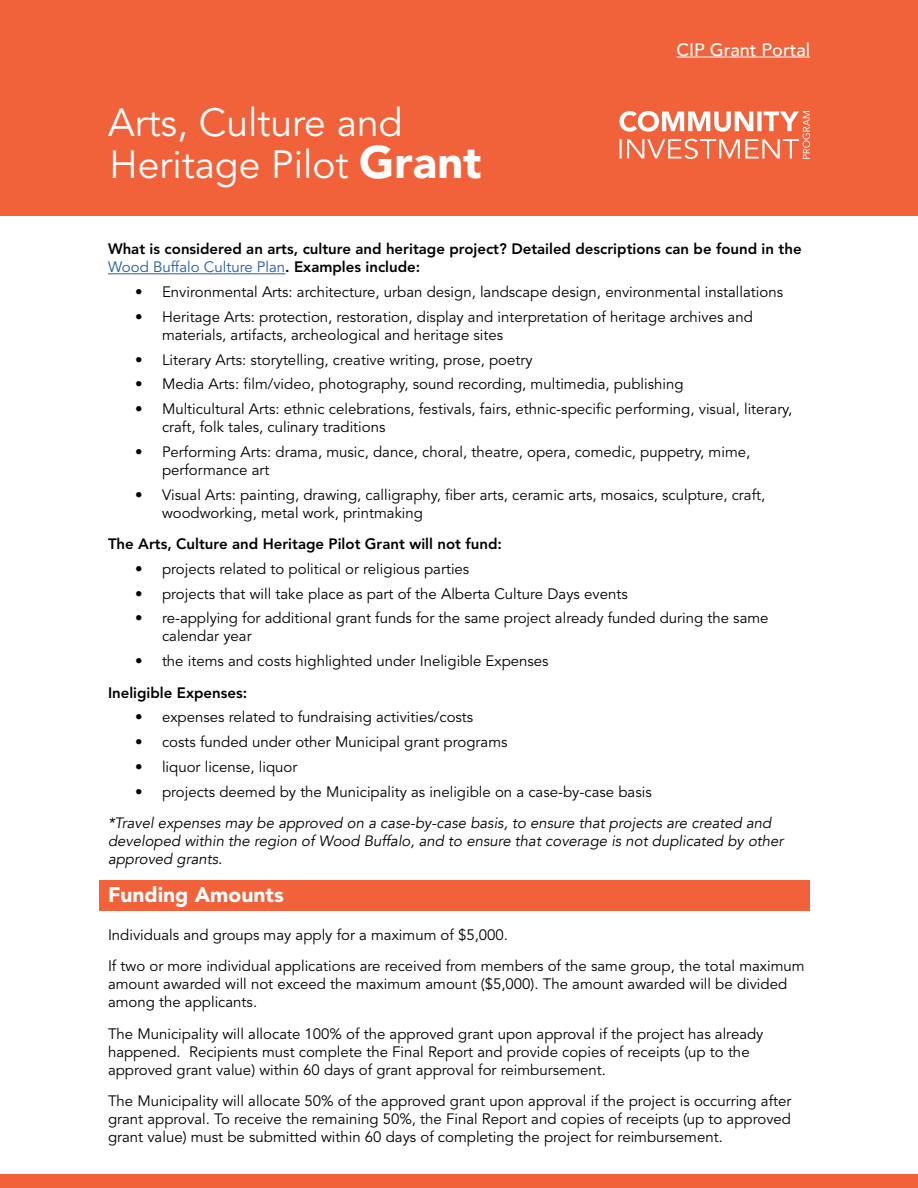
<style>
.page{position:relative;width:918px;height:1188px;background:#fff}
.page>*{position:absolute;margin:0;border:0;box-sizing:border-box;transform-origin:0 0}
.t1{font:39px/41.8px "Avenir LT Std";color:#fff}
.t2{font:900 21px "Avenir LT Std";color:#fff}
.t3{font:500 18px "Avenir";color:#fff}
.t4{font:15px/18px "Avenir LT Std";color:#000}
.t5{font:800 15px/18px "Avenir LT Std";color:#000}
.t6{font:italic 15px/18px "Avenir";color:#000}
.s1{font-weight:900;font-size:45.15px}
.s2{font-weight:400;color:#215e9e}
</style>
<div class="page">
<div style="left:99px;top:880px;width:711px;height:30px;background:#f1623b"></div>
<div style="left:0;top:0;width:918px;height:216px;background:#f1623b"></div>
<svg style="left:620px;top:111px;width:190px;height:48px"></svg>
<hr style="left:108px;top:273px;width:177px;height:1px;background:#215e9e">
<hr style="left:677px;top:57px;width:133px;height:1px;background:#fff">
<div style="left:0;top:1174px;width:918px;height:14px;background:#f1623b"></div>
<h1 class="t1" style="left:108px;top:103px;width:375px">Arts, Culture and<br>Heritage Pilot <span class="s1">Grant</span></h1>
<p class="t3" style="left:677px;top:34px;width:135px">CIP Grant Portal</p>
<p class="t5" style="left:108px;top:240px;width:695px">What is considered an arts, culture and heritage project? Detailed descriptions can be found in the<br><span class="s2">Wood Buffalo Culture Plan</span>. Examples include:</p>
<p class="t4" style="left:135px;top:283px;width:650px">• Environmental Arts: architecture, urban design, landscape design, environmental installations</p>
<p class="t4" style="left:162px;top:308px;width:592px;text-indent:-27px">• Heritage Arts: protection, restoration, display and interpretation of heritage archives and materials, artifacts, archeological and heritage sites</p>
<p class="t4" style="left:135px;top:351px;width:399px">• Literary Arts: storytelling, creative writing, prose, poetry</p>
<p class="t4" style="left:135px;top:376px;width:550px">• Media Arts: film/video, photography, sound recording, multimedia, publishing</p>
<p class="t4" style="left:162px;top:400px;width:632px;text-indent:-27px">• Multicultural Arts: ethnic celebrations, festivals, fairs, ethnic-specific performing, visual, literary, craft, folk tales, culinary traditions</p>
<p class="t4" style="left:162px;top:443px;width:590px;text-indent:-27px">• Performing Arts: drama, music, dance, choral, theatre, opera, comedic, puppetry, mime, performance art</p>
<p class="t4" style="left:162px;top:486px;width:605px;text-indent:-27px">• Visual Arts: painting, drawing, calligraphy, fiber arts, ceramic arts, mosaics, sculpture, craft, woodworking, metal work, printmaking</p>
<p class="t5" style="left:108px;top:535px;width:395px">The Arts, Culture and Heritage Pilot Grant will not fund:</p>
<p class="t4" style="left:135px;top:560px;width:336px">• projects related to political or religious parties</p>
<p class="t4" style="left:135px;top:585px;width:494px">• projects that will take place as part of the Alberta Culture Days events</p>
<p class="t4" style="left:162px;top:610px;width:608px;text-indent:-27px">• re-applying for additional grant funds for the same project already funded during the same calendar year</p>
<p class="t4" style="left:135px;top:652px;width:415px">• the items and costs highlighted under Ineligible Expenses</p>
<p class="t5" style="left:108px;top:683px;width:141px">Ineligible Expenses:</p>
<p class="t4" style="left:135px;top:709px;width:340px">• expenses related to fundraising activities/costs</p>
<p class="t4" style="left:135px;top:733px;width:374px">• costs funded under other Municipal grant programs</p>
<p class="t4" style="left:135px;top:758px;width:164px">• liquor license, liquor</p>
<p class="t4" style="left:135px;top:783px;width:518px">• projects deemed by the Municipality as ineligible on a case-by-case basis</p>
<p class="t6" style="left:108px;top:814px;width:677px">*Travel expenses may be approved on a case-by-case basis, to ensure that projects are created and developed within the region of Wood Buffalo, and to ensure that coverage is not duplicated by other approved grants.</p>
<h2 class="t2" style="left:108px;top:882px;width:177px">Funding Amounts</h2>
<p class="t4" style="left:108px;top:919px;width:698px;line-height:31.5px">Individuals and groups may apply for a maximum of $5,000.<br>If two or more individual applications are received from members of the same group, the total maximum</p>
<p class="t4" style="left:108px;top:976px;width:681px">amount awarded will not exceed the maximum amount ($5,000). The amount awarded will be divided among the applicants.</p>
<p class="t4" style="left:108px;top:1025px;width:657px">The Municipality will allocate 100% of the approved grant upon approval if the project has already happened. Recipients must complete the Final Report and provide copies of receipts (up to the approved grant value) within 60 days of grant approval for reimbursement.</p>
<p class="t4" style="left:108px;top:1093px;width:685px;text-align:justify">The Municipality will allocate 50% of the approved grant upon approval if the project is occurring after grant approval. To receive the remaining 50%, the Final Report and copies of receipts (up to approved grant value) must be submitted within 60 days of completing the project for reimbursement.</p>
</div>
